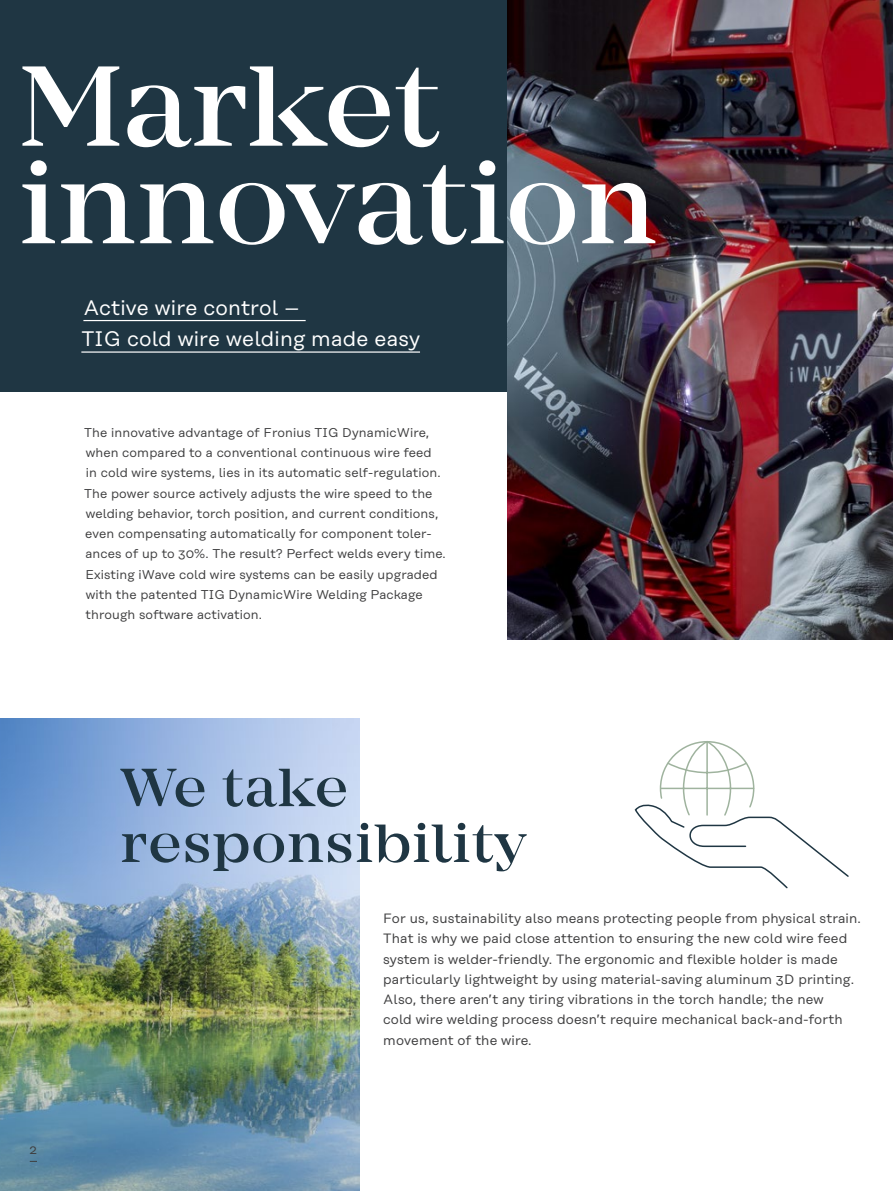
<style>
.page{position:relative;width:893px;height:1191px;background:#fff}
.page>*{position:absolute;margin:0;border:0;box-sizing:border-box;transform-origin:0 0}
.t1{font:500 118.2px/97.5px "Mirador";color:#fff}
.t2{font:500 55.8px/55.8px "Mirador";letter-spacing:.02em;color:#1f3643}
.t3{font:21px/31.5px "Rational Text";letter-spacing:.01em;color:#fff}
.t4{font:13.5px/20.2px "Rational Text";letter-spacing:.01em;color:#3e3e3f}
.t5{font:12.75px/20.2px "Rational Text";letter-spacing:.01em;color:#3e3e3f}
</style>
<div class="page">
<div style="left:0;top:0;width:561px;height:391px;background:#1f3643"></div>
<img style="left:507px;top:0;width:386px;height:639px">
<img style="left:0;top:718px;width:359px;height:473px">
<svg style="left:634px;top:741px;width:215px;height:148px"></svg>
<hr style="left:83px;top:320px;width:223px;height:1px;background:#fff">
<hr style="left:81px;top:351px;width:339px;height:2px;background:#fff">
<h1 class="t1" style="left:19px;top:58px;width:640px">Market innovation</h1>
<h3 class="t3" style="left:81px;top:291px;width:340px">Active wire control –<br>TIG cold wire welding made easy</h3>
<p class="t5" style="left:84px;top:422px;width:363px">The innovative advantage of Fronius TIG DynamicWire, when compared to a conventional continuous wire feed<br>in cold wire systems, lies in its automatic self-regulation.<br>The power source actively adjusts the wire speed to the welding behavior, torch position, and current conditions, even compensating automatically for component toler&shy;ances of up to 30%. The result? Perfect welds every time.<br>Existing iWave cold wire systems can be easily upgraded with the patented TIG DynamicWire Welding Package through software activation.</p>
<h2 class="t2" style="left:120px;top:760px;width:408px">We take responsibility</h2>
<p class="t5" style="left:30px;top:1139px;width:9px">2</p>
<p class="t4" style="left:383px;top:908px;width:479px">For us, sustainability also means protecting people from physical strain.<br>That is why we paid close attention to ensuring the new cold wire feed system is welder-friendly. The ergonomic and flexible holder is made particularly lightweight by using material-saving aluminum 3D printing.<br>Also, there aren’t any tiring vibrations in the torch handle; the new<br>cold wire welding process doesn’t require mechanical back-and-forth movement of the wire.</p>
</div>
